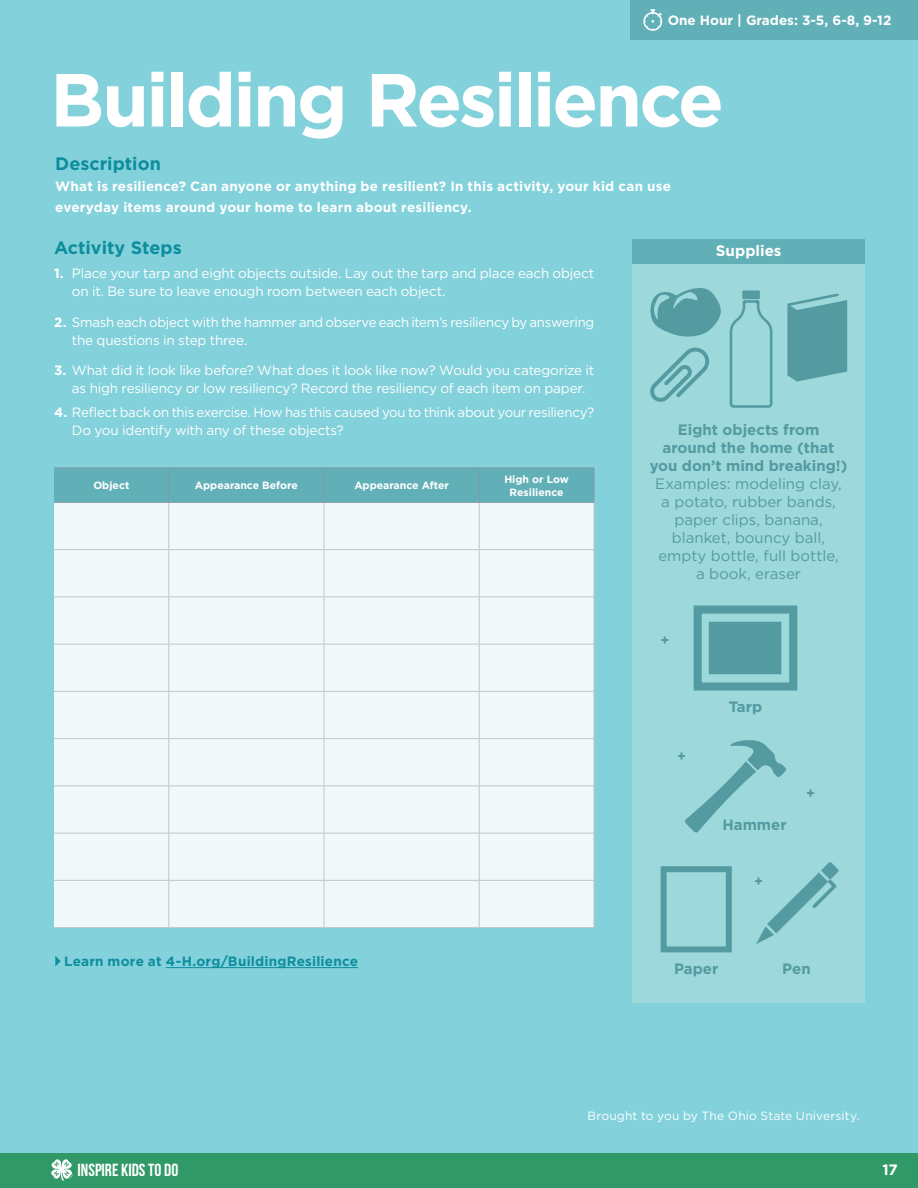
<style>
.page{position:relative;width:918px;height:1188px;background:#fff}
.page>*{position:absolute;margin:0;border:0;box-sizing:border-box;transform-origin:0 0}
.t1{font:700 75px "Gotham";letter-spacing:-.04em;color:#fff}
.t2{font:700 18px "Gotham";color:#0d8e9e}
.t3{font:700 17.55px "Bebas Neue";color:#fff}
.t4{font:700 15.15px "Gotham";color:#fff}
.t5{font:15px/18px "Gotham";color:#539ba1;text-align:center}
.t6{font:700 15px/18px "Gotham";color:#539ba1;text-align:center}
.t7{font:700 15px "Gotham";color:#fff}
.t8{font:700 14.1px "Gotham";color:#539ba1}
.t9{font:13.5px/18px "Gotham";letter-spacing:-.015em;color:#fff}
.t10{font:700 13.5px/21px "Gotham";letter-spacing:.015em;color:#fff}
.t11{font:700 13.5px "Gotham";letter-spacing:.015em;color:#0d8e9e}
.t12{font:12px "Gotham";letter-spacing:.015em;color:#fff}
.t13{font:700 10.5px/12.6px "Gotham";color:#fff;text-align:center}
.s1{font-weight:700}
</style>
<div class="page">
<div style="left:0;top:0;width:918px;height:1162px;background:#83d1db"></div>
<div style="left:632px;top:264px;width:233px;height:738px;background:#9dd8db"></div>
<svg style="left:685px;top:740px;width:101px;height:92px"></svg>
<div style="left:630px;top:0;width:288px;height:40px;background:#62b0b7"></div>
<svg style="left:643px;top:9px;width:19px;height:22px"></svg>
<div style="left:632px;top:240px;width:233px;height:24px;background:#62b0b7"></div>
<svg style="left:756px;top:862px;width:83px;height:82px"></svg>
<hr style="left:166px;top:967px;width:192px;height:1px;background:#0d8e9e">
<svg style="left:55px;top:956px;width:6px;height:11px"></svg>
<svg style="left:650px;top:348px;width:59px;height:54px"></svg>
<svg style="left:650px;top:288px;width:71px;height:49px"></svg>
<svg style="left:787px;top:294px;width:60px;height:88px"></svg>
<svg style="left:730px;top:300px;width:42px;height:108px"></svg>
<div style="left:742px;top:291px;width:18px;height:8px;background:#549ba1"></div>
<div style="left:694px;top:606px;width:103px;height:85px;border:8px solid #549ba1"></div>
<div style="left:709px;top:622px;width:72px;height:52px;background:#549ba1"></div>
<div style="left:661px;top:866px;width:71px;height:86px;border:6px solid #549ba1"></div>
<div style="left:0;top:1153px;width:918px;height:35px;background:#309967"></div>
<svg style="left:51px;top:1159px;width:22px;height:21px"></svg>
<div style="left:54px;top:469px;width:540px;height:33px;background:#62b0b7"></div>
<div style="left:54px;top:503px;width:540px;height:424px;background:#f1f8f9"></div>
<hr style="left:168px;top:503px;width:1px;height:46px;background:#c2c6c8">
<hr style="left:168px;top:550px;width:1px;height:47px;background:#c2c6c8">
<hr style="left:168px;top:597px;width:1px;height:47px;background:#c2c6c8">
<hr style="left:168px;top:644px;width:1px;height:47px;background:#c2c6c8">
<hr style="left:168px;top:692px;width:1px;height:46px;background:#c2c6c8">
<hr style="left:168px;top:739px;width:1px;height:47px;background:#c2c6c8">
<hr style="left:168px;top:786px;width:1px;height:47px;background:#c2c6c8">
<hr style="left:168px;top:833px;width:1px;height:47px;background:#c2c6c8">
<hr style="left:168px;top:881px;width:1px;height:46px;background:#c2c6c8">
<hr style="left:54px;top:549px;width:115px;height:1px;background:#c2c6c8">
<hr style="left:169px;top:549px;width:155px;height:1px;background:#c2c6c8">
<hr style="left:54px;top:597px;width:115px;height:1px;background:#c2c6c8">
<hr style="left:169px;top:597px;width:155px;height:1px;background:#c2c6c8">
<hr style="left:54px;top:644px;width:115px;height:1px;background:#c2c6c8">
<hr style="left:169px;top:644px;width:155px;height:1px;background:#c2c6c8">
<hr style="left:54px;top:691px;width:115px;height:1px;background:#c2c6c8">
<hr style="left:169px;top:691px;width:155px;height:1px;background:#c2c6c8">
<hr style="left:54px;top:738px;width:115px;height:1px;background:#c2c6c8">
<hr style="left:169px;top:738px;width:155px;height:1px;background:#c2c6c8">
<hr style="left:54px;top:786px;width:115px;height:1px;background:#c2c6c8">
<hr style="left:169px;top:786px;width:155px;height:1px;background:#c2c6c8">
<hr style="left:54px;top:833px;width:115px;height:1px;background:#c2c6c8">
<hr style="left:169px;top:833px;width:155px;height:1px;background:#c2c6c8">
<hr style="left:54px;top:880px;width:115px;height:1px;background:#c2c6c8">
<hr style="left:169px;top:880px;width:155px;height:1px;background:#c2c6c8">
<hr style="left:54px;top:927px;width:115px;height:1px;background:#c2c6c8">
<hr style="left:169px;top:927px;width:155px;height:1px;background:#c2c6c8">
<hr style="left:324px;top:503px;width:1px;height:46px;background:#c2c6c8">
<hr style="left:479px;top:503px;width:1px;height:46px;background:#c2c6c8">
<hr style="left:594px;top:503px;width:1px;height:46px;background:#c2c6c8">
<hr style="left:324px;top:549px;width:155px;height:1px;background:#c2c6c8">
<hr style="left:324px;top:550px;width:1px;height:47px;background:#c2c6c8">
<hr style="left:479px;top:549px;width:115px;height:1px;background:#c2c6c8">
<hr style="left:479px;top:550px;width:1px;height:47px;background:#c2c6c8">
<hr style="left:594px;top:550px;width:1px;height:47px;background:#c2c6c8">
<hr style="left:324px;top:597px;width:155px;height:1px;background:#c2c6c8">
<hr style="left:324px;top:597px;width:1px;height:47px;background:#c2c6c8">
<hr style="left:479px;top:597px;width:115px;height:1px;background:#c2c6c8">
<hr style="left:479px;top:597px;width:1px;height:47px;background:#c2c6c8">
<hr style="left:594px;top:597px;width:1px;height:47px;background:#c2c6c8">
<hr style="left:324px;top:644px;width:155px;height:1px;background:#c2c6c8">
<hr style="left:324px;top:644px;width:1px;height:47px;background:#c2c6c8">
<hr style="left:479px;top:644px;width:115px;height:1px;background:#c2c6c8">
<hr style="left:479px;top:644px;width:1px;height:47px;background:#c2c6c8">
<hr style="left:594px;top:644px;width:1px;height:47px;background:#c2c6c8">
<hr style="left:324px;top:691px;width:155px;height:1px;background:#c2c6c8">
<hr style="left:324px;top:692px;width:1px;height:46px;background:#c2c6c8">
<hr style="left:479px;top:691px;width:115px;height:1px;background:#c2c6c8">
<hr style="left:479px;top:692px;width:1px;height:46px;background:#c2c6c8">
<hr style="left:594px;top:692px;width:1px;height:46px;background:#c2c6c8">
<hr style="left:324px;top:738px;width:155px;height:1px;background:#c2c6c8">
<hr style="left:324px;top:739px;width:1px;height:47px;background:#c2c6c8">
<hr style="left:479px;top:738px;width:115px;height:1px;background:#c2c6c8">
<hr style="left:479px;top:739px;width:1px;height:47px;background:#c2c6c8">
<hr style="left:594px;top:739px;width:1px;height:47px;background:#c2c6c8">
<hr style="left:324px;top:786px;width:155px;height:1px;background:#c2c6c8">
<hr style="left:324px;top:786px;width:1px;height:47px;background:#c2c6c8">
<hr style="left:479px;top:786px;width:115px;height:1px;background:#c2c6c8">
<hr style="left:479px;top:786px;width:1px;height:47px;background:#c2c6c8">
<hr style="left:594px;top:786px;width:1px;height:47px;background:#c2c6c8">
<hr style="left:324px;top:833px;width:155px;height:1px;background:#c2c6c8">
<hr style="left:324px;top:833px;width:1px;height:47px;background:#c2c6c8">
<hr style="left:479px;top:833px;width:115px;height:1px;background:#c2c6c8">
<hr style="left:479px;top:833px;width:1px;height:47px;background:#c2c6c8">
<hr style="left:594px;top:833px;width:1px;height:47px;background:#c2c6c8">
<hr style="left:324px;top:880px;width:155px;height:1px;background:#c2c6c8">
<hr style="left:324px;top:881px;width:1px;height:46px;background:#c2c6c8">
<hr style="left:479px;top:880px;width:115px;height:1px;background:#c2c6c8">
<hr style="left:479px;top:881px;width:1px;height:46px;background:#c2c6c8">
<hr style="left:594px;top:881px;width:1px;height:46px;background:#c2c6c8">
<hr style="left:324px;top:927px;width:155px;height:1px;background:#c2c6c8">
<hr style="left:479px;top:927px;width:115px;height:1px;background:#c2c6c8">
<hr style="left:54px;top:468px;width:115px;height:1px;background:#809ca8">
<hr style="left:169px;top:468px;width:155px;height:1px;background:#809ca8">
<hr style="left:168px;top:468px;width:1px;height:34px;background:#809ca8">
<hr style="left:324px;top:468px;width:155px;height:1px;background:#809ca8">
<hr style="left:324px;top:468px;width:1px;height:34px;background:#809ca8">
<hr style="left:479px;top:468px;width:115px;height:1px;background:#809ca8">
<hr style="left:479px;top:468px;width:1px;height:34px;background:#809ca8">
<hr style="left:594px;top:468px;width:1px;height:34px;background:#809ca8">
<hr style="left:54px;top:502px;width:115px;height:1px;background:#809ca8">
<hr style="left:169px;top:502px;width:155px;height:1px;background:#809ca8">
<hr style="left:324px;top:502px;width:155px;height:1px;background:#809ca8">
<hr style="left:479px;top:502px;width:115px;height:1px;background:#809ca8">
<p class="t10" style="left:668px;top:10px;width:225px">One Hour | Grades: 3-5, 6-8, 9-12</p>
<h1 class="t1" style="left:50px;top:50px;width:675px">Building Resilience</h1>
<h2 class="t2" style="left:55px;top:152px;width:107px">Description</h2>
<p class="t10" style="left:55px;top:176px;width:617px">What is resilience? Can anyone or anything be resilient? In this activity, your kid can use everyday items around your home to learn about resiliency.</p>
<h2 class="t2" style="left:54px;top:236px;width:129px">Activity Steps</h2>
<p class="t9" style="left:72px;top:264px;width:524px;text-indent:-18px"><span class="s1">1.</span> Place your tarp and eight objects outside. Lay out the tarp and place each object on it. Be sure to leave enough room between each object.</p>
<p class="t9" style="left:72px;top:312px;width:524px;text-indent:-18px"><span class="s1">2.</span> Smash each object with the hammer and observe each item’s resiliency by answering the questions in step three.</p>
<p class="t9" style="left:72px;top:361px;width:524px;text-indent:-18px"><span class="s1">3.</span> What did it look like before? What does it look like now? Would you categorize it as high resiliency or low resiliency? Record the resiliency of each item on paper.</p>
<p class="t9" style="left:72px;top:403px;width:524px;text-indent:-18px"><span class="s1">4.</span> Reflect back on this exercise. How has this caused you to think about your resiliency?<br>Do you identify with any of these objects?</p>
<p class="t4" style="left:716px;top:241px;width:67px">Supplies</p>
<p class="t6" style="left:650px;top:421px;width:199px">Eight objects from around the home (that you don’t mind breaking!)</p>
<p class="t5" style="left:655px;top:475px;width:188px">Examples: modeling clay, a potato, rubber bands, paper clips, banana, blanket, bouncy ball, empty bottle, full bottle, a book, eraser</p>
<p class="t13" style="left:93px;top:479px;width:37px">Object</p>
<p class="t13" style="left:195px;top:479px;width:104px">Appearance Before</p>
<p class="t13" style="left:354px;top:479px;width:96px">Appearance After</p>
<p class="t13" style="left:504px;top:473px;width:66px">High or Low<br>Resilience</p>
<p class="t11" style="left:64px;top:953px;width:295px">Learn more at 4-H.org/BuildingResilience</p>
<p class="t8" style="left:660px;top:631px;width:10px">+</p>
<p class="t8" style="left:677px;top:747px;width:10px">+</p>
<p class="t6" style="left:729px;top:698px;width:35px">Tarp</p>
<p class="t6" style="left:722px;top:816px;width:66px">Hammer</p>
<p class="t8" style="left:754px;top:872px;width:10px">+</p>
<p class="t8" style="left:806px;top:783px;width:10px">+</p>
<p class="t6" style="left:674px;top:959px;width:46px">Paper</p>
<p class="t6" style="left:782px;top:959px;width:30px">Pen</p>
<p class="t12" style="left:587px;top:1109px;width:274px">Brought to you by The Ohio State University.</p>
<p class="t3" style="left:78px;top:1160px;width:102px">INSPIRE KIDS TO DO</p>
<p class="t7" style="left:882px;top:1160px;width:17px">17</p>
</div>
